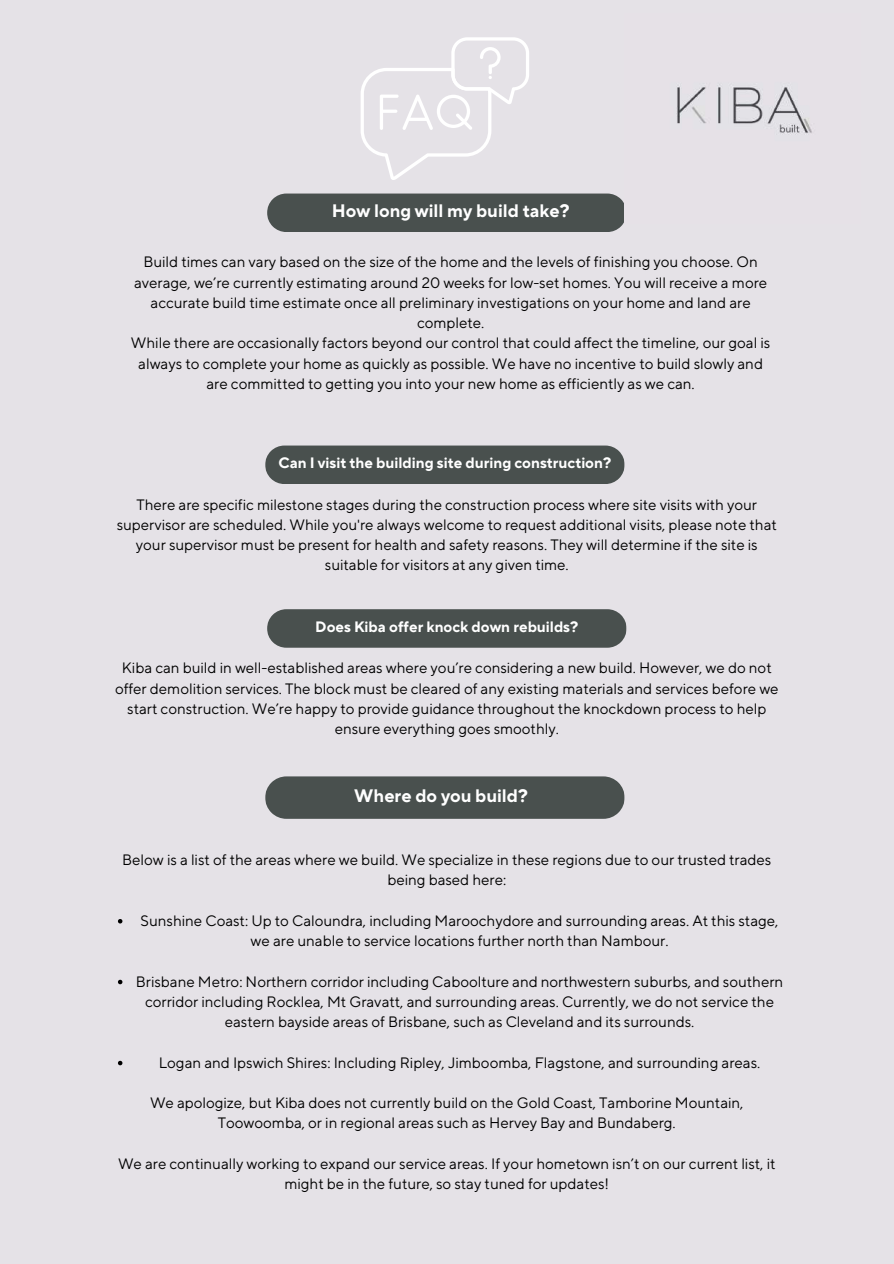
<style>
.page{position:relative;width:894px;height:1264px;background:#fff}
.page>*{position:absolute;margin:0;border:0;box-sizing:border-box;transform-origin:0 0}
.t1{font:700 18px "TT Norms Pro";color:#fff}
.t2{font:15px/20.2px "TT Norms Pro";color:#000;text-align:center}
.t3{font:700 15px "TT Norms Pro";color:#fff}
</style>
<div class="page">
<div style="left:0;top:0;width:893px;height:1263px;background:#e5e2e7"></div>
<svg style="left:360px;top:37px;width:169px;height:143px"></svg>
<div style="left:267px;top:193px;width:357px;height:39px;background:#49504e"></div>
<div style="left:265px;top:445px;width:359px;height:39px;background:#49504e"></div>
<div style="left:267px;top:609px;width:359px;height:38px;background:#49504e"></div>
<div style="left:265px;top:776px;width:359px;height:42px;background:#49504e"></div>
<svg style="left:118px;top:919px;width:4px;height:4px"></svg>
<svg style="left:118px;top:979px;width:4px;height:5px"></svg>
<svg style="left:118px;top:1060px;width:4px;height:5px"></svg>
<img style="left:676px;top:84px;width:136px;height:50px">
<p class="t1" style="left:332px;top:200px;width:239px">How long will my build take?</p>
<p class="t2" style="left:131px;top:252px;width:640px">Build times can vary based on the size of the home and the levels of finishing you choose. On average, we’re currently estimating around 20 weeks for low-set homes. You will receive a more accurate build time estimate once all preliminary investigations on your home and land are complete.<br>While there are occasionally factors beyond our control that could affect the timeline, our goal is always to complete your home as quickly as possible. We have no incentive to build slowly and are committed to getting you into your new home as efficiently as we can.</p>
<p class="t3" style="left:278px;top:454px;width:334px">Can I visit the building site during construction?</p>
<p class="t2" style="left:117px;top:495px;width:661px">There are specific milestone stages during the construction process where site visits with your supervisor are scheduled. While you're always welcome to request additional visits, please note that your supervisor must be present for health and safety reasons. They will determine if the site is suitable for visitors at any given time.</p>
<p class="t3" style="left:315px;top:617px;width:264px">Does Kiba offer knock down rebuilds?</p>
<p class="t2" style="left:115px;top:658px;width:665px">Kiba can build in well-established areas where you’re considering a new build. However, we do not offer demolition services. The block must be cleared of any existing materials and services before we start construction. We’re happy to provide guidance throughout the knockdown process to help ensure everything goes smoothly.</p>
<p class="t1" style="left:354px;top:784px;width:175px">Where do you build?</p>
<p class="t2" style="left:122px;top:850px;width:650px">Below is a list of the areas where we build. We specialize in these regions due to our trusted trades being based here:</p>
<p class="t2" style="left:140px;top:911px;width:639px">Sunshine Coast: Up to Caloundra, including Maroochydore and surrounding areas. At this stage, we are unable to service locations further north than Nambour.</p>
<p class="t2" style="left:136px;top:971px;width:648px">Brisbane Metro: Northern corridor including Caboolture and northwestern suburbs, and southern corridor including Rocklea, Mt Gravatt, and surrounding areas. Currently, we do not service the eastern bayside areas of Brisbane, such as Cleveland and its surrounds.</p>
<p class="t2" style="left:159px;top:1052px;width:602px">Logan and Ipswich Shires: Including Ripley, Jimboomba, Flagstone, and surrounding areas.</p>
<p class="t2" style="left:150px;top:1093px;width:595px">We apologize, but Kiba does not currently build on the Gold Coast, Tamborine Mountain,<br>Toowoomba, or in regional areas such as Hervey Bay and Bundaberg.</p>
<p class="t2" style="left:118px;top:1154px;width:659px">We are continually working to expand our service areas. If your hometown isn’t on our current list, it might be in the future, so stay tuned for updates!</p>
</div>
